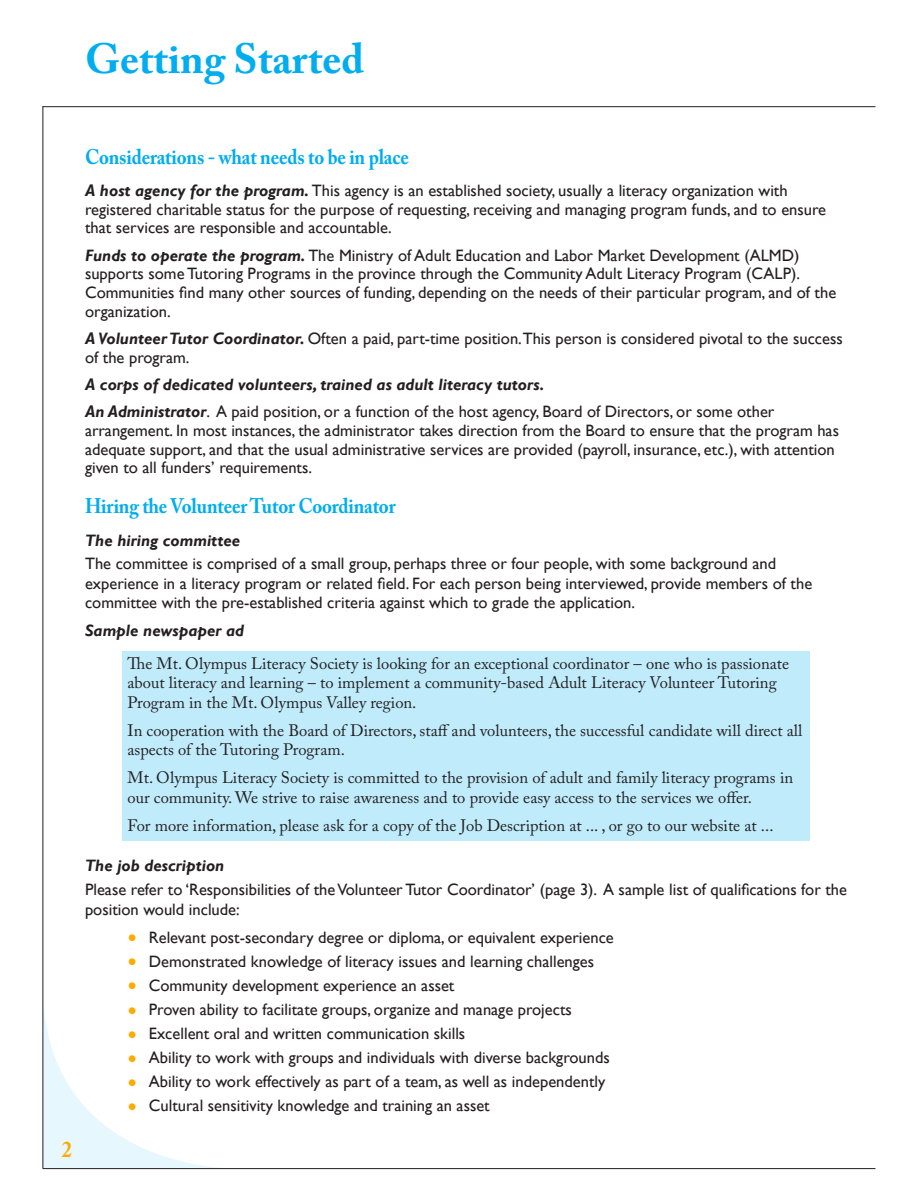
<style>
.page{position:relative;width:918px;height:1188px;background:#fff}
.page>*{position:absolute;margin:0;border:0;box-sizing:border-box;transform-origin:0 0}
.t1{font:700 42px "Adobe Caslon Pro";color:#00adef}
.t2{font:700 22.5px "Adobe Caslon Pro";color:#fa0;scale:.9 1}
.t3{font:700 21px "Adobe Caslon Pro";letter-spacing:-.01em;color:#00adef;scale:.9 1}
.t4{font:16.5px/18.8px "Gill Sans";color:#231f20}
.t5{font:16.5px/19.5px "Adobe Caslon Pro";color:#231f20}
.t6{font:italic 700 16.5px/27.3px "Gill Sans";color:#231f20}
.s1{font-weight:700;font-style:italic}
.s2{font-weight:400;font-style:normal}
.s3{font-size:27px;color:#fa0}
</style>
<div class="page">
<svg style="left:44px;top:1014px;width:175px;height:154px"></svg>
<hr style="left:43px;top:106px;width:1px;height:1062px;background:#231f20">
<hr style="left:43px;top:106px;width:832px;height:1px;background:#231f20">
<hr style="left:43px;top:1168px;width:832px;height:1px;background:#231f20">
<div style="left:122px;top:651px;width:687px;height:189px;background:#bfebfb"></div>
<h1 class="t1" style="left:85px;top:34px;width:280px">Getting Started</h1>
<h2 class="t2" style="left:62px;top:1136px;width:13px">2</h2>
<p class="t3" style="left:85px;top:145px;width:361px">Considerations - what needs to be in place</p>
<p class="t4" style="left:85px;top:181px;width:743px"><span class="s1">A host agency for the program.</span> This agency is an established society, usually a literacy organization with registered charitable status for the purpose of requesting, receiving and managing program funds, and to ensure that services are responsible and accountable.</p>
<p class="t4" style="left:85px;top:246px;width:753px"><span class="s1">Funds to operate the program.</span> The Ministry of Adult Education and Labor Market Development (ALMD) supports some Tutoring Programs in the province through the Community Adult Literacy Program (CALP).<br>Communities find many other sources of funding, depending on the needs of their particular program, and of the organization.</p>
<p class="t4" style="left:85px;top:329px;width:759px"><span class="s1">A Volunteer Tutor Coordinator.</span> Often a paid, part-time position.This person is considered pivotal to the success of the program.</p>
<p class="t6" style="left:85px;top:371px;width:691px">A corps of dedicated volunteers, trained as adult literacy tutors.<br>An Administrator<span class="s2">. A paid position, or a function of the host agency, Board of Directors, or some other</span></p>
<p class="t4" style="left:85px;top:421px;width:755px">arrangement. In most instances, the administrator takes direction from the Board to ensure that the program has adequate support, and that the usual administrative services are provided (payroll, insurance, etc.), with attention given to all funders’ requirements.</p>
<p class="t3" style="left:85px;top:494px;width:347px">Hiring the Volunteer Tutor Coordinator</p>
<p class="t6" style="left:85px;top:527px;width:157px">The hiring committee</p>
<p class="t4" style="left:85px;top:554px;width:729px;line-height:19.5px">The committee is comprised of a small group, perhaps three or four people, with some background and experience in a literacy program or related field. For each person being interviewed, provide members of the committee with the pre-established criteria against which to grade the application.</p>
<p class="t6" style="left:85px;top:618px;width:161px">Sample newspaper ad</p>
<p class="t5" style="left:128px;top:653px;width:663px">The Mt. Olympus Literacy Society is looking for an exceptional coordinator – one who is passionate about literacy and learning – to implement a community-based Adult Literacy Volunteer Tutoring<br>Program in the Mt. Olympus Valley region.</p>
<p class="t5" style="left:128px;top:720px;width:676px">In cooperation with the Board of Directors, staff and volunteers, the successful candidate will direct all aspects of the Tutoring Program.</p>
<p class="t5" style="left:128px;top:768px;width:667px">Mt. Olympus Literacy Society is committed to the provision of adult and family literacy programs in our community. We strive to raise awareness and to provide easy access to the services we offer.</p>
<p class="t5" style="left:128px;top:815px;width:648px">For more information, please ask for a copy of the Job Description at ... , or go to our website at ...</p>
<p class="t6" style="left:85px;top:853px;width:141px">The job description</p>
<p class="t4" style="left:85px;top:880px;width:764px;line-height:19.5px">Please refer to ‘Responsibilities of the Volunteer Tutor Coordinator’ (page 3). A sample list of qualifications for the position would include:</p>
<p class="t4" style="left:128px;top:928px;width:488px"><span class="s3">•</span> Relevant post-secondary degree or diploma, or equivalent experience</p>
<p class="t4" style="left:128px;top:952px;width:468px"><span class="s3">•</span> Demonstrated knowledge of literacy issues and learning challenges</p>
<p class="t4" style="left:128px;top:976px;width:328px"><span class="s3">•</span> Community development experience an asset</p>
<p class="t4" style="left:128px;top:1000px;width:446px"><span class="s3">•</span> Proven ability to facilitate groups, organize and manage projects</p>
<p class="t4" style="left:128px;top:1024px;width:339px"><span class="s3">•</span> Excellent oral and written communication skills</p>
<p class="t4" style="left:128px;top:1049px;width:484px"><span class="s3">•</span> Ability to work with groups and individuals with diverse backgrounds</p>
<p class="t4" style="left:128px;top:1073px;width:479px"><span class="s3">•</span> Ability to work effectively as part of a team, as well as independently</p>
<p class="t4" style="left:128px;top:1097px;width:364px"><span class="s3">•</span> Cultural sensitivity knowledge and training an asset</p>
</div>
